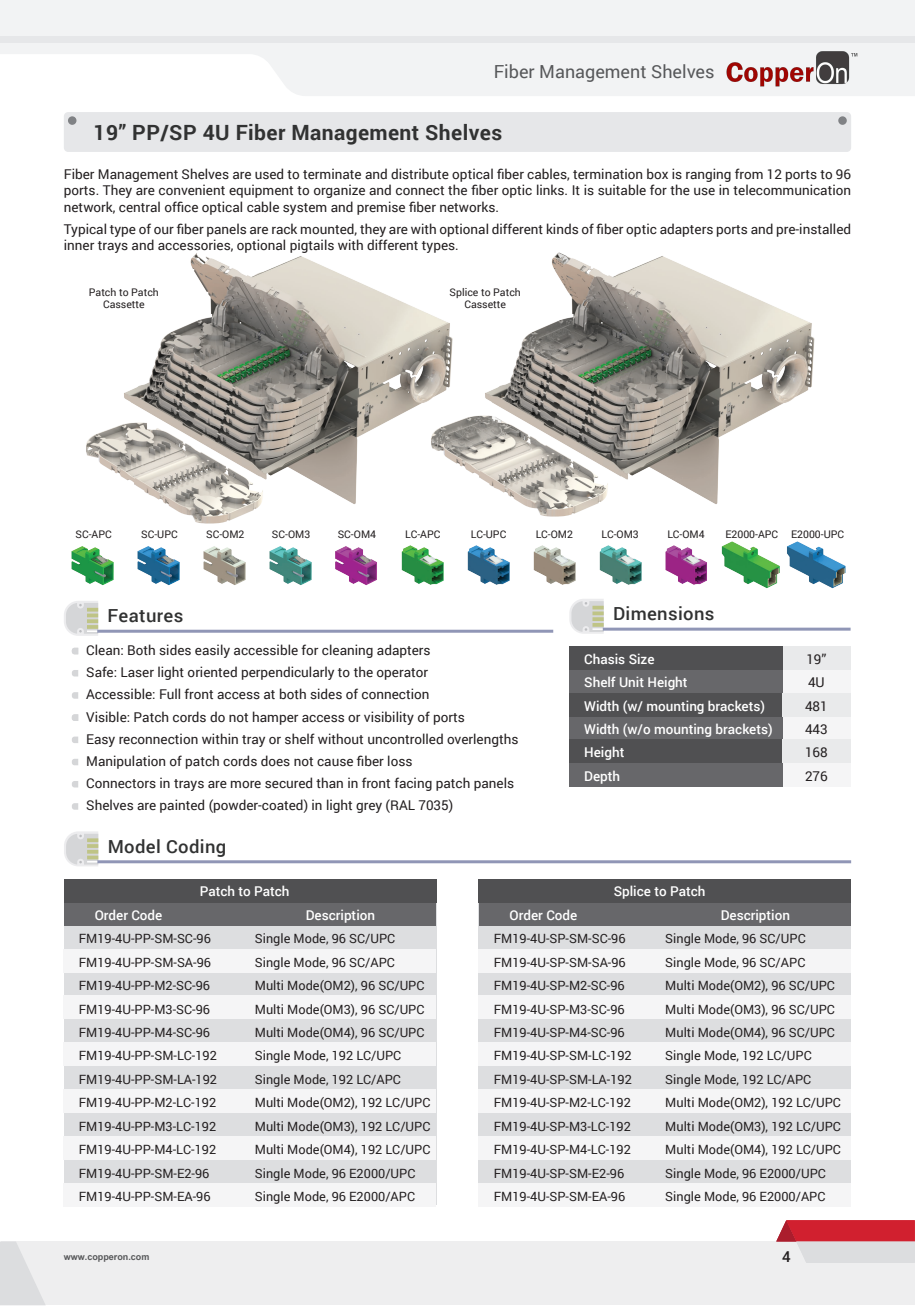
<style>
.page{position:relative;width:915px;height:1306px;background:#fff}
.page>*{position:absolute;margin:0;border:0;box-sizing:border-box;transform-origin:0 0}
.t1{font:700 21px "Roboto";letter-spacing:.02em;color:#313232}
.t2{font:500 18px "Roboto";letter-spacing:.02em;color:#313232}
.t3{font:18px "Roboto";color:#57585a}
.t4{font:500 15px "Roboto";color:#231f20}
.t5{font:13.5px/22.2px "Roboto";color:#231f20}
.t6{font:500 13.5px/23.4px "Roboto";color:#fff}
.t7{font:12.75px/23.4px "Roboto";color:#231f20}
.t8{font:10.5px/12.6px "Roboto";color:#231f20;text-align:center}
.t9{font:700 9px "Arial";color:#57585a}
</style>
<div class="page">
<img style="left:179px;top:512px;width:70px;height:12px">
<div style="left:782px;top:669px;width:68px;height:117px;background:#f5f5f6"></div>
<hr style="left:602px;top:627px;width:248px;height:3px;background:#9096b6">
<svg style="left:569px;top:603px;width:34px;height:30px"></svg>
<div style="left:569px;top:669px;width:213px;height:117px;background:#67676a"></div>
<div style="left:569px;top:693px;width:213px;height:23px;background:#505052"></div>
<div style="left:569px;top:739px;width:213px;height:24px;background:#505052"></div>
<div style="left:782px;top:646px;width:68px;height:23px;background:#e9eaeb"></div>
<div style="left:782px;top:693px;width:68px;height:23px;background:#e9eaeb"></div>
<div style="left:782px;top:739px;width:68px;height:24px;background:#e9eaeb"></div>
<div style="left:569px;top:646px;width:213px;height:23px;background:#505052"></div>
<svg style="left:0;top:0;width:914px;height:96px;fill:#f2f3f4"></svg>
<div style="left:0;top:36px;width:914px;height:7px;background:#e6e7e9"></div>
<div style="left:1px;top:1241px;width:913px;height:64px;background:#eeeeef"></div>
<svg style="left:0;top:1241px;width:45px;height:64px"></svg>
<svg style="left:776px;top:1220px;width:138px;height:42px;background:#d7828a"></svg>
<div style="left:64px;top:112px;width:786px;height:40px;background:#e6e7e9;border-radius:4px"></div>
<div style="left:68px;top:116px;width:8px;height:9px;background:#808285;border-radius:50%"></div>
<div style="left:838px;top:116px;width:8px;height:9px;background:#808285;border-radius:50%"></div>
<hr style="left:97px;top:629px;width:456px;height:3px;background:#9096b6">
<svg style="left:64px;top:603px;width:34px;height:33px"></svg>
<svg style="left:72px;top:647px;width:6px;height:7px"></svg>
<svg style="left:72px;top:670px;width:6px;height:6px"></svg>
<svg style="left:72px;top:692px;width:6px;height:6px"></svg>
<svg style="left:72px;top:736px;width:6px;height:7px"></svg>
<svg style="left:72px;top:759px;width:6px;height:6px"></svg>
<svg style="left:72px;top:781px;width:6px;height:6px"></svg>
<svg style="left:72px;top:803px;width:6px;height:6px"></svg>
<svg style="left:72px;top:714px;width:6px;height:7px"></svg>
<img style="left:510px;top:252px;width:305px;height:252px">
<img style="left:86px;top:253px;width:424px;height:259px">
<img style="left:272px;top:546px;width:38px;height:39px">
<img style="left:310px;top:546px;width:66px;height:39px">
<img style="left:140px;top:546px;width:38px;height:39px">
<img style="left:732px;top:541px;width:38px;height:47px">
<img style="left:770px;top:541px;width:76px;height:48px">
<img style="left:376px;top:545px;width:65px;height:40px">
<img style="left:535px;top:545px;width:38px;height:40px">
<img style="left:573px;top:545px;width:66px;height:58px">
<img style="left:639px;top:541px;width:93px;height:44px">
<img style="left:441px;top:545px;width:94px;height:40px">
<img style="left:71px;top:546px;width:69px;height:57px">
<img style="left:178px;top:546px;width:94px;height:39px">
<img style="left:426px;top:394px;width:186px;height:123px">
<hr style="left:97px;top:860px;width:753px;height:3px;background:#9096b6">
<svg style="left:64px;top:831px;width:34px;height:35px"></svg>
<div style="left:64px;top:878px;width:372px;height:326px;background:#dddee0"></div>
<div style="left:64px;top:949px;width:372px;height:23px;background:#f5f5f6"></div>
<div style="left:64px;top:995px;width:372px;height:24px;background:#f5f5f6"></div>
<div style="left:64px;top:1042px;width:372px;height:23px;background:#f5f5f6"></div>
<div style="left:64px;top:1089px;width:372px;height:23px;background:#f5f5f6"></div>
<div style="left:64px;top:1136px;width:372px;height:23px;background:#f5f5f6"></div>
<div style="left:64px;top:1182px;width:372px;height:24px;background:#f5f5f6"></div>
<div style="left:64px;top:902px;width:180px;height:23px;background:#67676a"></div>
<div style="left:244px;top:902px;width:192px;height:23px;background:#67676a"></div>
<div style="left:64px;top:878px;width:372px;height:24px;background:#505052"></div>
<div style="left:478px;top:878px;width:372px;height:326px;background:#dddee0"></div>
<div style="left:478px;top:949px;width:372px;height:23px;background:#f5f5f6"></div>
<div style="left:478px;top:995px;width:372px;height:24px;background:#f5f5f6"></div>
<div style="left:478px;top:1042px;width:372px;height:23px;background:#f5f5f6"></div>
<div style="left:478px;top:1089px;width:372px;height:23px;background:#f5f5f6"></div>
<div style="left:478px;top:1136px;width:372px;height:23px;background:#f5f5f6"></div>
<div style="left:478px;top:1182px;width:372px;height:24px;background:#f5f5f6"></div>
<div style="left:478px;top:902px;width:181px;height:23px;background:#67676a"></div>
<div style="left:659px;top:902px;width:191px;height:23px;background:#67676a"></div>
<div style="left:478px;top:878px;width:372px;height:24px;background:#505052"></div>
<img style="left:724px;top:49px;width:134px;height:40px">
<h2 class="t3" style="left:493px;top:59px;width:222px">Fiber Management Shelves</h2>
<h1 class="t1" style="left:94px;top:118px;width:410px">19” PP/SP 4U Fiber Management Shelves</h1>
<p class="t5" style="left:64px;top:166px;width:788px;line-height:16.2px;text-align:justify">Fiber Management Shelves are used to terminate and distribute optical fiber cables, termination box is ranging from 12 ports to 96 ports. They are convenient equipment to organize and connect the fiber optic links. It is suitable for the use in telecommunication network, central office optical cable system and premise fiber networks.</p>
<p class="t5" style="left:64px;top:220px;width:788px;line-height:16.2px">Typical type of our fiber panels are rack mounted, they are with optional different kinds of fiber optic adapters ports and pre-installed inner trays and accessories, optional pigtails with different types.</p>
<p class="t8" style="left:89px;top:285px;width:71px">Patch to Patch<br>Cassette</p>
<p class="t8" style="left:449px;top:285px;width:73px">Splice to Patch<br>Cassette</p>
<p class="t8" style="left:76px;top:527px;width:38px">SC-APC</p>
<p class="t8" style="left:141px;top:527px;width:38px">SC-UPC</p>
<p class="t8" style="left:206px;top:527px;width:40px">SC-OM2</p>
<p class="t8" style="left:272px;top:527px;width:40px">SC-OM3</p>
<p class="t8" style="left:337px;top:527px;width:40px">SC-OM4</p>
<p class="t8" style="left:405px;top:527px;width:37px">LC-APC</p>
<p class="t8" style="left:470px;top:527px;width:37px">LC-UPC</p>
<p class="t8" style="left:535px;top:527px;width:39px">LC-OM2</p>
<p class="t8" style="left:601px;top:527px;width:39px">LC-OM3</p>
<p class="t8" style="left:667px;top:527px;width:39px">LC-OM4</p>
<p class="t8" style="left:725px;top:527px;width:120px">E2000-APC E2000-UPC</p>
<h2 class="t2" style="left:107px;top:603px;width:77px">Features</h2>
<p class="t5" style="left:86px;top:638px;width:433px">Clean: Both sides easily accessible for cleaning adapters<br>Safe: Laser light oriented perpendicularly to the operator<br>Accessible: Full front access at both sides of connection<br>Visible: Patch cords do not hamper access or visibility of ports<br>Easy reconnection within tray or shelf without uncontrolled overlengths Manipulation of patch cords does not cause fiber loss<br>Connectors in trays are more secured than in front facing patch panels Shelves are painted (powder-coated) in light grey (RAL 7035)</p>
<h2 class="t2" style="left:108px;top:833px;width:120px">Model Coding</h2>
<p class="t6" style="left:200px;top:879px;width:91px">Patch to Patch</p>
<h2 class="t2" style="left:613px;top:601px;width:103px">Dimensions</h2>
<p class="t6" style="left:584px;top:646px;width:72px">Chasis Size</p>
<p class="t5" style="left:806px;top:647px;width:22px">19”</p>
<p class="t6" style="left:584px;top:670px;width:190px">Shelf Unit Height<br>Width (w/ mounting brackets)<br>Width (w/o mounting brackets)<br>Height<br>Depth</p>
<p class="t5" style="left:804px;top:670px;width:24px;line-height:23.4px">4U<br>481<br>443<br>168<br>276</p>
<p class="t6" style="left:613px;top:879px;width:93px">Splice to Patch</p>
<p class="t6" style="left:95px;top:902px;width:69px">Order Code</p>
<p class="t6" style="left:306px;top:902px;width:71px">Description</p>
<p class="t6" style="left:509px;top:902px;width:69px">Order Code</p>
<p class="t6" style="left:720px;top:902px;width:71px">Description</p>
<p class="t7" style="left:79px;top:926px;width:140px">FM19-4U-PP-SM-SC-96<br>FM19-4U-PP-SM-SA-96<br>FM19-4U-PP-M2-SC-96<br>FM19-4U-PP-M3-SC-96<br>FM19-4U-PP-M4-SC-96<br>FM19-4U-PP-SM-LC-192<br>FM19-4U-PP-SM-LA-192<br>FM19-4U-PP-M2-LC-192<br>FM19-4U-PP-M3-LC-192<br>FM19-4U-PP-M4-LC-192<br>FM19-4U-PP-SM-E2-96<br>FM19-4U-PP-SM-EA-96</p>
<p class="t7" style="left:255px;top:926px;width:177px">Single Mode, 96 SC/UPC<br>Single Mode, 96 SC/APC<br>Multi Mode(OM2), 96 SC/UPC<br>Multi Mode(OM3), 96 SC/UPC<br>Multi Mode(OM4), 96 SC/UPC<br>Single Mode, 192 LC/UPC<br>Single Mode, 192 LC/APC<br>Multi Mode(OM2), 192 LC/UPC<br>Multi Mode(OM3), 192 LC/UPC<br>Multi Mode(OM4), 192 LC/UPC<br>Single Mode, 96 E2000/UPC<br>Single Mode, 96 E2000/APC</p>
<p class="t7" style="left:493px;top:926px;width:139px">FM19-4U-SP-SM-SC-96<br>FM19-4U-SP-SM-SA-96<br>FM19-4U-SP-M2-SC-96<br>FM19-4U-SP-M3-SC-96<br>FM19-4U-SP-M4-SC-96<br>FM19-4U-SP-SM-LC-192<br>FM19-4U-SP-SM-LA-192<br>FM19-4U-SP-M2-LC-192<br>FM19-4U-SP-M3-LC-192<br>FM19-4U-SP-M4-LC-192<br>FM19-4U-SP-SM-E2-96<br>FM19-4U-SP-SM-EA-96</p>
<p class="t7" style="left:665px;top:926px;width:177px">Single Mode, 96 SC/UPC<br>Single Mode, 96 SC/APC<br>Multi Mode(OM2), 96 SC/UPC<br>Multi Mode(OM3), 96 SC/UPC<br>Multi Mode(OM4), 96 SC/UPC<br>Single Mode, 192 LC/UPC<br>Single Mode, 192 LC/APC<br>Multi Mode(OM2), 192 LC/UPC<br>Multi Mode(OM3), 192 LC/UPC<br>Multi Mode(OM4), 192 LC/UPC<br>Single Mode, 96 E2000/UPC<br>Single Mode, 96 E2000/APC</p>
<p class="t9" style="left:64px;top:1250px;width:87px">www.copperon.com</p>
<p class="t4" style="left:781px;top:1245px;width:10px">4</p>
</div>
